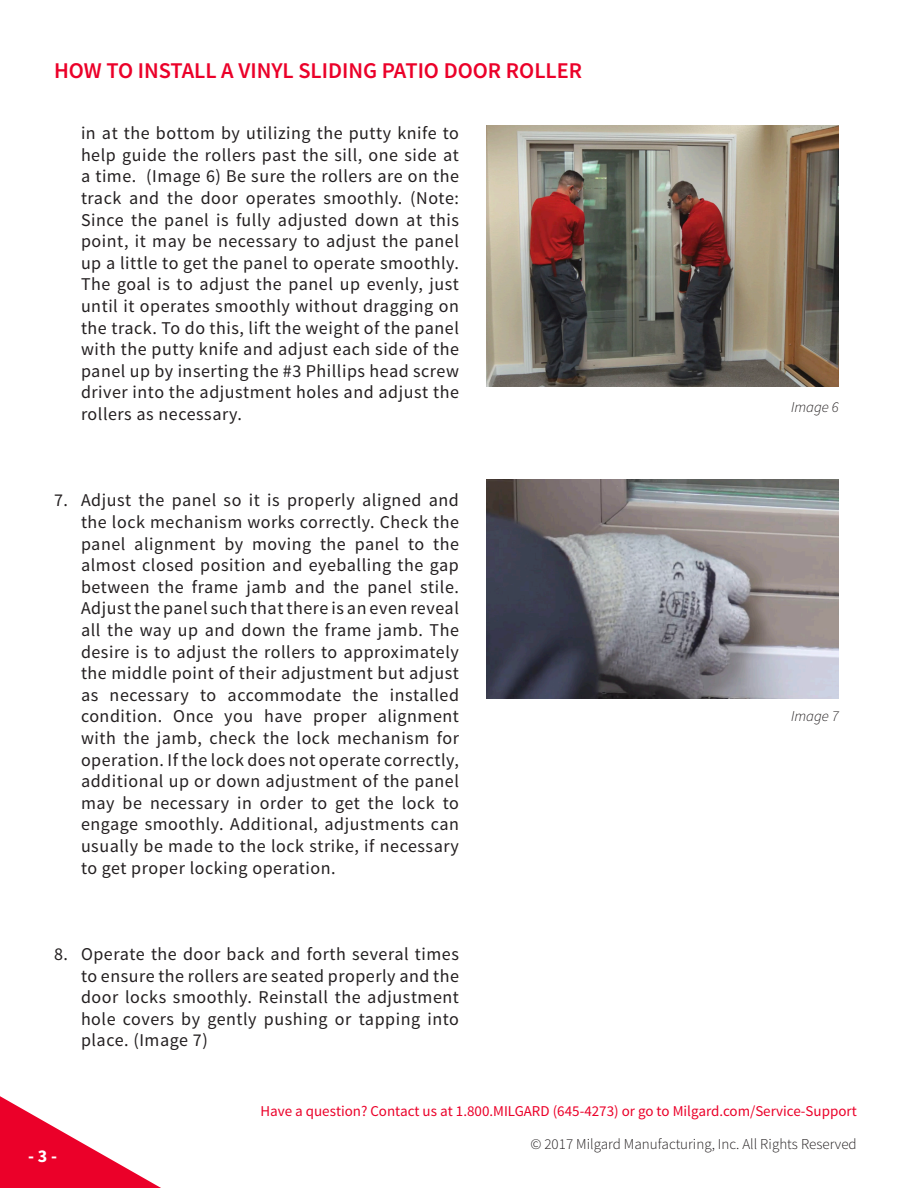
<style>
.page{position:relative;width:918px;height:1188px;background:#fff}
.page>*{position:absolute;margin:0;border:0;box-sizing:border-box;transform-origin:0 0}
.t1{font:600 22.5px "Source Sans Pro";color:#eb0029}
.t2{font:18px/21.6px "Source Sans Pro";letter-spacing:.03em;color:#231f20;text-align:justify}
.t3{font:700 18px "Source Sans Pro";color:#fff}
.t4{font:15px "Source Sans Pro";color:#eb0029}
.t5{font:300 15px "Source Sans Pro";color:#231f20}
.t6{font:italic 300 15px "Source Sans Pro";color:#231f20}
</style>
<div class="page">
<svg style="left:0;top:1096px;width:161px;height:92px"></svg>
<img style="left:486px;top:126px;width:353px;height:261px">
<img style="left:486px;top:479px;width:353px;height:220px">
<p class="t1" style="left:54px;top:57px;width:530px">HOW TO INSTALL A VINYL SLIDING PATIO DOOR ROLLER</p>
<p class="t2" style="left:81px;top:123px;width:380px">in at the bottom by utilizing the putty knife to help guide the rollers past the sill, one side at a time. (Image 6) Be sure the rollers are on the track and the door operates smoothly. (Note:<br>Since the panel is fully adjusted down at this point, it may be necessary to adjust the panel up a little to get the panel to operate smoothly.<br>The goal is to adjust the panel up evenly, just until it operates smoothly without dragging on the track. To do this, lift the weight of the panel with the putty knife and adjust each side of the panel up by inserting the #3 Phillips head screw driver into the adjustment holes and adjust the rollers as necessary.</p>
<p class="t2" style="left:81px;top:490px;width:380px;text-indent:-27px">7. Adjust the panel so it is properly aligned and the lock mechanism works correctly. Check the panel alignment by moving the panel to the almost closed position and eyeballing the gap between the frame jamb and the panel stile.<br>Adjust the panel such that there is an even reveal all the way up and down the frame jamb. The desire is to adjust the rollers to approximately the middle point of their adjustment but adjust as necessary to accommodate the installed condition. Once you have proper alignment with the jamb, check the lock mechanism for operation. If the lock does not operate correctly, additional up or down adjustment of the panel may be necessary in order to get the lock to engage smoothly. Additional, adjustments can usually be made to the lock strike, if necessary to get proper locking operation.</p>
<p class="t2" style="left:81px;top:944px;width:380px;text-indent:-27px">8. Operate the door back and forth several times to ensure the rollers are seated properly and the door locks smoothly. Reinstall the adjustment hole covers by gently pushing or tapping into place. (Image 7)</p>
<p class="t6" style="left:791px;top:398px;width:49px">Image 6</p>
<p class="t6" style="left:791px;top:707px;width:49px">Image 7</p>
<p class="t3" style="left:28px;top:1144px;width:30px">- 3 -</p>
<p class="t4" style="left:260px;top:1102px;width:598px">Have a question? Contact us at 1.800.MILGARD (645-4273) or go to Milgard.com/Service-Support</p>
<p class="t5" style="left:530px;top:1135px;width:328px">© 2017 Milgard Manufacturing, Inc. All Rights Reserved</p>
</div>
